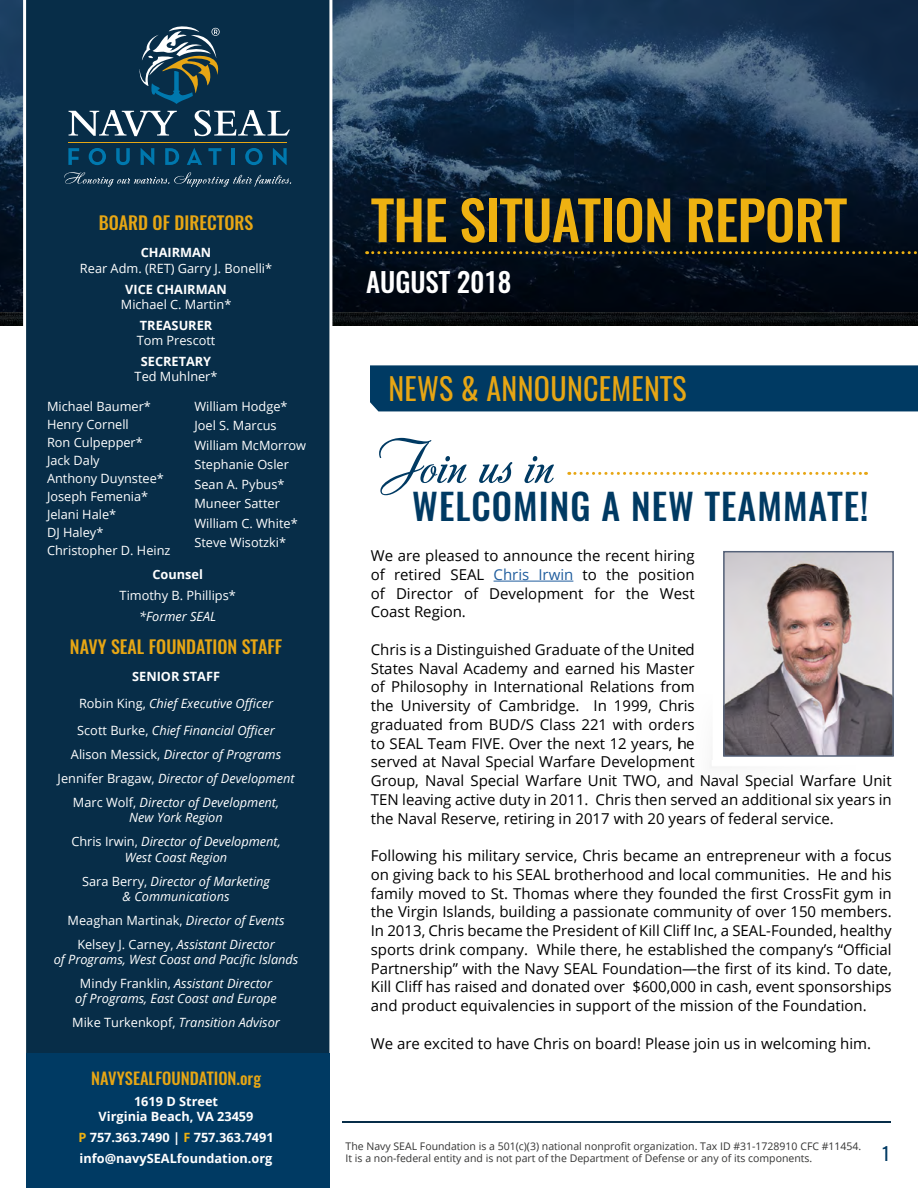
<style>
.page{position:relative;width:918px;height:1188px;background:#fff}
.page>*{position:absolute;margin:0;border:0;box-sizing:border-box;transform-origin:0 0}
.t1{font:60px "Andantinoscript";letter-spacing:-.025em;color:#003a63}
.t2{font:500 54px "Oswald";letter-spacing:-.01em;color:#eeb111}
.t3{font:500 36px "Oswald";letter-spacing:.03em;color:#003a63}
.t4{font:30px "Oswald";letter-spacing:.01em;color:#e7a614}
.t5{font:500 27px "Oswald";color:#fff}
.t6{font:500 18px "Oswald";color:#e7a614}
.t7{font:18px "Oswald";color:#003a63}
.t8{font:500 16.5px "Oswald";color:#e7a614}
.t9{font:15px/18.8px "Open Sans";color:#000;text-align:justify}
.t10{font:italic 12.75px/24px "Open Sans";color:#fff;text-align:center}
.t11{font:12.75px/18px "Open Sans";color:#fff}
.t12{font:700 12.75px/15.3px "Open Sans";color:#fff;text-align:center}
.t13{font:10.5px/12.6px "Open Sans";color:#343433}
.s1{font-weight:700;font-style:normal}
.s2{font-style:normal}
.s3{color:#eeb111}
.s4{color:#215e9e}
</style>
<div class="page">
<hr style="left:342px;top:1121px;width:549px;height:2px;background:#072d48">
<img style="left:0;top:0;width:917px;height:312px">
<img style="left:0;top:312px;width:378px;height:14px">
<img style="left:378px;top:312px;width:539px;height:14px">
<div style="left:370px;top:365px;width:548px;height:46px;background:#003a63"></div>
<svg style="left:367px;top:251px;width:551px;height:3px"></svg>
<hr style="left:494px;top:581px;width:79px;height:1px;background:#215e9e">
<svg style="left:569px;top:472px;width:298px;height:3px"></svg>
<div style="left:22px;top:0;width:312px;height:1070px;background:#072d48"></div>
<div style="left:26px;top:1053px;width:303px;height:135px;background:#003a63"></div>
<svg style="left:69px;top:110px;width:108px;height:26px"></svg>
<svg style="left:194px;top:110px;width:96px;height:26px"></svg>
<svg style="left:68px;top:148px;width:11px;height:17px"></svg>
<svg style="left:89px;top:148px;width:17px;height:17px"></svg>
<svg style="left:116px;top:148px;width:14px;height:17px"></svg>
<svg style="left:141px;top:148px;width:13px;height:17px"></svg>
<svg style="left:165px;top:148px;width:14px;height:17px"></svg>
<svg style="left:187px;top:148px;width:15px;height:17px"></svg>
<svg style="left:208px;top:148px;width:13px;height:17px"></svg>
<hr style="left:231px;top:148px;width:4px;height:17px;background:#0078ae">
<svg style="left:245px;top:148px;width:18px;height:17px"></svg>
<svg style="left:273px;top:148px;width:14px;height:17px"></svg>
<svg style="left:64px;top:172px;width:227px;height:15px"></svg>
<hr style="left:68px;top:142px;width:219px;height:1px;background:#e7a614">
<svg style="left:139px;top:24px;width:84px;height:80px"></svg>
<img style="left:726px;top:554px;width:165px;height:200px">
<div style="left:723px;top:551px;width:171px;height:206px;border:2px solid #556279"></div>
<p class="t6" style="left:99px;top:210px;width:156px">BOARD OF DIRECTORS</p>
<p class="t12" style="left:141px;top:245px;width:72px">CHAIRMAN</p>
<p class="t11" style="left:80px;top:259px;width:194px">Rear Adm. (RET) Garry J. Bonelli*</p>
<p class="t12" style="left:125px;top:281px;width:103px">VICE CHAIRMAN</p>
<p class="t11" style="left:121px;top:295px;width:112px">Michael C. Martin*</p>
<p class="t12" style="left:140px;top:317px;width:74px">TREASURER</p>
<p class="t11" style="left:137px;top:331px;width:80px">Tom Prescott</p>
<p class="t12" style="left:141px;top:354px;width:72px">SECRETARY</p>
<p class="t11" style="left:135px;top:367px;width:84px">Ted Muhlner*</p>
<p class="t11" style="left:47px;top:397px;width:125px">Michael Baumer*<br>Henry Cornell<br>Ron Culpepper*<br>Jack Daly<br>Anthony Duynstee*<br>Joseph Femenia*<br>Jelani Hale*<br>DJ Haley*<br>Christopher D. Heinz</p>
<p class="t11" style="left:194px;top:396px;width:113px;line-height:19.5px">William Hodge*<br>Joel S. Marcus<br>William McMorrow<br>Stephanie Osler<br>Sean A. Pybus*<br>Muneer Satter<br>William C. White*<br>Steve Wisotzki*</p>
<p class="t12" style="left:152px;top:566px;width:52px">Counsel</p>
<p class="t11" style="left:120px;top:586px;width:118px">Timothy B. Phillips*</p>
<p class="t10" style="left:139px;top:604px;width:79px">*Former SEAL</p>
<p class="t6" style="left:70px;top:634px;width:214px">NAVY SEAL FOUNDATION STAFF</p>
<p class="t10" style="left:77px;top:663px;width:199px;line-height:27px"><span class="s1">SENIOR STAFF<br></span><span class="s2">Robin King,</span> Chief Executive Officer<br><span class="s2">Scott Burke,</span> Chief Financial Officer</p>
<p class="t10" style="left:58px;top:742px;width:238px"><span class="s2">Alison Messick,</span> Director of Programs<br><span class="s2">Jennifer Bragaw,</span> Director of Development<br><span class="s2">Marc Wolf,</span> Director of Development,</p>
<p class="t10" style="left:71px;top:805px;width:211px">New York Region<br><span class="s2">Chris Irwin,</span> Director of Development,</p>
<p class="t10" style="left:82px;top:845px;width:189px">West Coast Region<br><span class="s2">Sara Berry,</span> Director of Marketing</p>
<p class="t10" style="left:68px;top:884px;width:218px">&amp; Communications<br><span class="s2">Meaghan Martinak,</span> Director of Events<br><span class="s2">Kelsey J. Carney,</span> Assistant Director</p>
<p class="t10" style="left:54px;top:947px;width:246px">of Programs, West Coast and Pacific Islands<br><span class="s2">Mindy Franklin,</span> Assistant Director</p>
<p class="t10" style="left:72px;top:987px;width:209px;text-align:left">of Programs, East Coast and Europe<br><span class="s2">Mike Turkenkopf,</span> Transition Advisor</p>
<p class="t8" style="left:91px;top:1066px;width:171px">NAVYSEALFOUNDATION.org</p>
<p class="t12" style="left:99px;top:1093px;width:156px">1619 D Street<br>Virginia Beach, VA 23459</p>
<p class="t12" style="left:78px;top:1126px;width:197px;line-height:21px;text-align:left"><span class="s3">P</span> 757.363.7490 | <span class="s3">F</span> 757.363.7491 info@navySEALfoundation.org</p>
<h2 class="t2" style="left:371px;top:183px;width:477px">THE SITUATION REPORT</h2>
<h3 class="t5" style="left:366px;top:263px;width:147px">AUGUST 2018</h3>
<h3 class="t4" style="left:388px;top:368px;width:300px">NEWS &amp; ANNOUNCEMENTS</h3>
<h1 class="t1" style="left:376px;top:424px;width:181px">Join us in</h1>
<h3 class="t3" style="left:412px;top:481px;width:458px">WELCOMING A NEW TEAMMATE!</h3>
<p class="t9" style="left:371px;top:546px;width:325px">We are pleased to announce the recent hiring of retired SEAL <span class="s4">Chris Irwin</span> to the position of Director of Development for the West Coast Region.</p>
<p class="t9" style="left:371px;top:640px;width:522px;text-align:left">Chris is a Distinguished Graduate of the United<br>States Naval Academy and earned his Master<br>of Philosophy in International Relations from<br>the University of Cambridge. In 1999, Chris<br>graduated from BUD/S Class 221 with orders<br>to SEAL Team FIVE. Over the next 12 years, he<br>served at Naval Special Warfare Development<br>Group, Naval Special Warfare Unit TWO, and Naval Special Warfare Unit TEN leaving active duty in 2011. Chris then served an additional six years in the Naval Reserve, retiring in 2017 with 20 years of federal service.</p>
<p class="t9" style="left:371px;top:846px;width:522px">Following his military service, Chris became an entrepreneur with a focus on giving back to his SEAL brotherhood and local communities. He and his family moved to St. Thomas where they founded the first CrossFit gym in the Virgin Islands, building a passionate community of over 150 members.<br>In 2013, Chris became the President of Kill Cliff Inc, a SEAL-Founded, healthy sports drink company. While there, he established the company’s “Official Partnership” with the Navy SEAL Foundation—the first of its kind. To date, Kill Cliff has raised and donated over $600,000 in cash, event sponsorships and product equivalencies in support of the mission of the Foundation.</p>
<p class="t9" style="left:371px;top:1034px;width:502px">We are excited to have Chris on board! Please join us in welcoming him.</p>
<p class="t13" style="left:346px;top:1139px;width:517px">The Navy SEAL Foundation is a 501(c)(3) national nonprofit organization. Tax ID #31-1728910 CFC #11454.<br>It is a non-federal entity and is not part of the Department of Defense or any of its components.</p>
<p class="t7" style="left:881px;top:1141px;width:10px">1</p>
</div>
